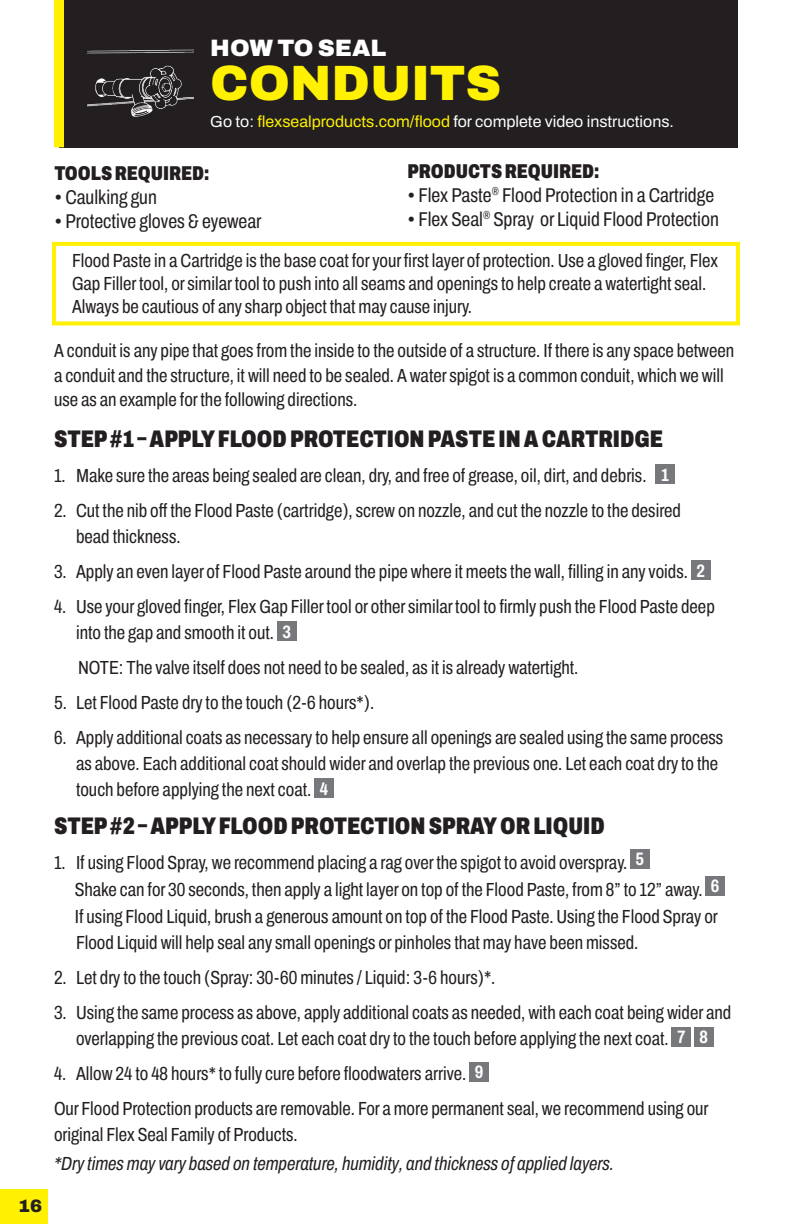
<style>
.page{position:relative;width:792px;height:1224px;background:#fff}
.page>*{position:absolute;margin:0;border:0;box-sizing:border-box;transform-origin:0 0}
.t1{font:900 49.6px "Archivo";color:#fff101}
.t2{font:900 24px "Archivo Condensed";color:#231f20}
.t3{font:900 23.8px "Archivo";color:#fff}
.t4{font:20px "Archivo Condensed";color:#231f20}
.t5{font:900 20px "Archivo Condensed";color:#231f20}
.t6{font:19px/26px "Archivo Condensed";color:#231f20}
.t7{font:italic 19px "Archivo Condensed";color:#231f20}
.t8{font:700 18px "Archivo Condensed";color:#fff}
.t9{font:900 18px "Archivo";color:#231f20}
.t10{font:16px "Archivo";color:#fff}
.s1{color:#fff101}
.s2{font-weight:700;font-size:18px;color:#fff}
</style>
<div class="page">
<div style="left:0;top:1189px;width:47px;height:35px;background:#fff101"></div>
<div style="left:59px;top:0;width:679px;height:147px;background:#231f20"></div>
<div style="left:54px;top:0;width:10px;height:147px;background:#fff101"></div>
<div style="left:655px;top:464px;width:20px;height:20px;background:#76787b"></div>
<div style="left:691px;top:560px;width:19px;height:20px;background:#76787b"></div>
<div style="left:277px;top:621px;width:20px;height:20px;background:#76787b"></div>
<div style="left:314px;top:778px;width:20px;height:20px;background:#76787b"></div>
<div style="left:630px;top:849px;width:20px;height:19px;background:#76787b"></div>
<div style="left:706px;top:876px;width:19px;height:20px;background:#76787b"></div>
<div style="left:672px;top:1027px;width:19px;height:19px;background:#76787b"></div>
<div style="left:694px;top:1027px;width:20px;height:19px;background:#76787b"></div>
<div style="left:469px;top:1062px;width:20px;height:20px;background:#76787b"></div>
<img style="left:87px;top:49px;width:107px;height:68px">
<div style="left:52px;top:242px;width:688px;height:83px;border:4px solid #fff101"></div>
<p class="t3" style="left:210px;top:30px;width:178px">HOW TO SEAL</p>
<p class="t1" style="left:210px;top:45px;width:293px">CONDUITS</p>
<p class="t10" style="left:210px;top:110px;width:462px">Go to: <span class="s1">flexsealproducts.com/flood</span> for complete video instructions.</p>
<p class="t9" style="left:18px;top:1192px;width:26px">16</p>
<p class="t5" style="left:408px;top:156px;width:193px">PRODUCTS REQUIRED:</p>
<p class="t4" style="left:408px;top:180px;width:308px">• Flex Paste<sup>®</sup> Flood Protection in a Cartridge</p>
<p class="t4" style="left:408px;top:204px;width:313px">• Flex Seal<sup>®</sup> Spray or Liquid Flood Protection</p>
<p class="t5" style="left:54px;top:158px;width:156px">TOOLS REQUIRED:</p>
<p class="t4" style="left:54px;top:182px;width:104px">• Caulking gun</p>
<p class="t4" style="left:54px;top:206px;width:209px">• Protective gloves &amp; eyewear</p>
<p class="t6" style="left:72px;top:249px;width:648px;line-height:22.8px">Flood Paste in a Cartridge is the base coat for your first layer of protection. Use a gloved finger, Flex<br>Gap Filler tool, or similar tool to push into all seams and openings to help create a watertight seal.<br>Always be cautious of any sharp object that may cause injury.</p>
<p class="t6" style="left:54px;top:338px;width:682px;line-height:24.4px">A conduit is any pipe that goes from the inside to the outside of a structure. If there is any space between a conduit and the structure, it will need to be sealed. A water spigot is a common conduit, which we will use as an example for the following directions.</p>
<p class="t2" style="left:54px;top:420px;width:611px">STEP #1 – APPLY FLOOD PROTECTION PASTE IN A CARTRIDGE</p>
<p class="t6" style="left:54px;top:462px;width:594px">1. Make sure the areas being sealed are clean, dry, and free of grease, oil, dirt, and debris.</p>
<p class="t8" style="left:661px;top:461px;width:9px">1</p>
<p class="t6" style="left:76px;top:497px;width:607px;text-indent:-22px">2. Cut the nib off the Flood Paste (cartridge), screw on nozzle, and cut the nozzle to the desired bead thickness.</p>
<p class="t6" style="left:54px;top:558px;width:652px">3. Apply an even layer of Flood Paste around the pipe where it meets the wall, filling in any voids. <span class="s2">2</span></p>
<p class="t6" style="left:76px;top:593px;width:640px;text-indent:-22px">4. Use your gloved finger, Flex Gap Filler tool or other similar tool to firmly push the Flood Paste deep into the gap and smooth it out. <span class="s2">3</span></p>
<p class="t6" style="left:78px;top:654px;width:502px">NOTE: The valve itself does not need to be sealed, as it is already watertight.</p>
<p class="t6" style="left:54px;top:689px;width:322px">5. Let Flood Paste dry to the touch (2-6 hours*).</p>
<p class="t6" style="left:76px;top:724px;width:649px;text-indent:-22px">6. Apply additional coats as necessary to help ensure all openings are sealed using the same process as above. Each additional coat should wider and overlap the previous one. Let each coat dry to the touch before applying the next coat. <span class="s2">4</span></p>
<p class="t2" style="left:54px;top:807px;width:552px">STEP #2 – APPLY FLOOD PROTECTION SPRAY OR LIQUID</p>
<p class="t6" style="left:54px;top:849px;width:575px">1. If using Flood Spray, we recommend placing a rag over the spigot to avoid overspray.</p>
<p class="t8" style="left:636px;top:846px;width:10px">5</p>
<p class="t6" style="left:75px;top:876px;width:629px">Shake can for 30 seconds, then apply a light layer on top of the Flood Paste, from 8” to 12” away.</p>
<p class="t8" style="left:711px;top:873px;width:10px">6</p>
<p class="t6" style="left:75px;top:903px;width:645px">If using Flood Liquid, brush a generous amount on top of the Flood Paste. Using the Flood Spray or<br>Flood Liquid will help seal any small openings or pinholes that may have been missed.</p>
<p class="t6" style="left:54px;top:964px;width:443px">2. Let dry to the touch (Spray: 30-60 minutes / Liquid: 3-6 hours)*.</p>
<p class="t6" style="left:76px;top:999px;width:657px;text-indent:-22px">3. Using the same process as above, apply additional coats as needed, with each coat being wider and overlapping the previous coat. Let each coat dry to the touch before applying the next coat.</p>
<p class="t8" style="left:677px;top:1024px;width:10px">7</p>
<p class="t8" style="left:700px;top:1024px;width:10px">8</p>
<p class="t6" style="left:54px;top:1060px;width:431px">4. Allow 24 to 48 hours* to fully cure before floodwaters arrive. <span class="s2">9</span></p>
<p class="t6" style="left:54px;top:1095px;width:656px">Our Flood Protection products are removable. For a more permanent seal, we recommend using our original Flex Seal Family of Products.</p>
<p class="t7" style="left:54px;top:1149px;width:562px">*Dry times may vary based on temperature, humidity, and thickness of applied layers.</p>
</div>
